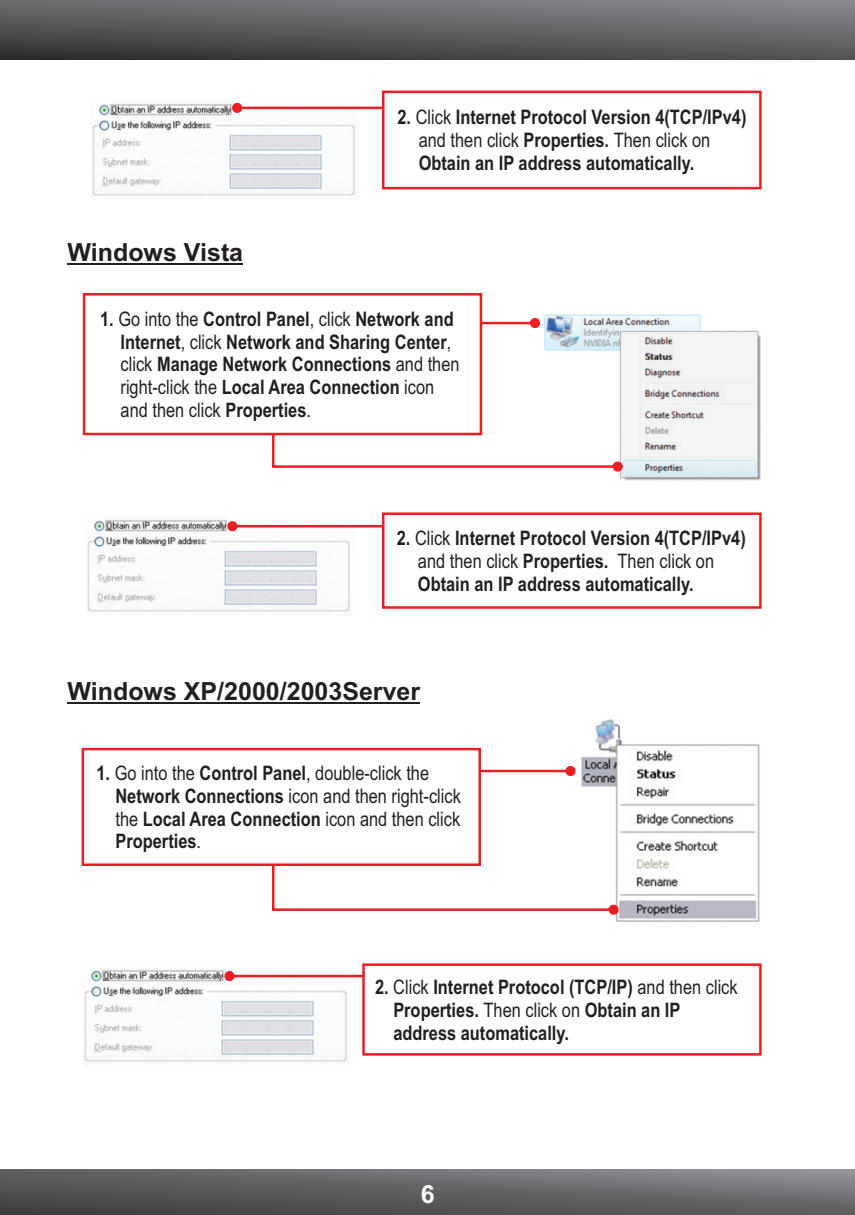
<style>
.page{position:relative;width:855px;height:1215px;background:#fff}
.page>*{position:absolute;margin:0;border:0;box-sizing:border-box;transform-origin:0 0}
.t1{font:700 25px "Arial";color:#231f20}
.t2{font:700 25px "Arial";color:#fff}
.t3{font:700 20px/22.8px "Arial Narrow";color:#231f20}
.t4{font:20px/22.8px "Arial Narrow";color:#231f20}
.s1{font-weight:400}
.s2{font-weight:700}
</style>
<div class="page">
<svg style="left:0;top:0;width:855px;height:59px;background:#5e5e61"></svg>
<svg style="left:0;top:1170px;width:855px;height:45px;background:#606163"></svg>
<img style="left:91px;top:101px;width:264px;height:95px">
<svg style="left:232px;top:90px;width:530px;height:101px"></svg>
<img style="left:544px;top:314px;width:216px;height:167px">
<svg style="left:483px;top:318px;width:57px;height:10px"></svg>
<svg style="left:272px;top:374px;width:351px;height:98px"></svg>
<svg style="left:82px;top:293px;width:401px;height:144px"></svg>
<hr style="left:68px;top:263px;width:175px;height:1px;background:#231f20">
<img style="left:86px;top:517px;width:263px;height:95px">
<svg style="left:227px;top:512px;width:535px;height:98px"></svg>
<img style="left:581px;top:719px;width:179px;height:203px">
<img style="left:83px;top:967px;width:264px;height:95px">
<svg style="left:482px;top:766px;width:94px;height:10px"></svg>
<svg style="left:272px;top:804px;width:347px;height:111px"></svg>
<svg style="left:81px;top:747px;width:401px;height:120px"></svg>
<hr style="left:68px;top:702px;width:352px;height:2px;background:#231f20">
<svg style="left:224px;top:963px;width:538px;height:94px"></svg>
<p class="t1" style="left:68px;top:243px;width:177px">Windows Vista</p>
<p class="t3" style="left:419px;top:108px;width:329px;text-indent:-21px">2. <span class="s1">Click</span> Internet Protocol Version 4(TCP/IPv4) <span class="s1">and then click</span> Properties. <span class="s1">Then click on<br></span>Obtain an IP address automatically.</p>
<p class="t3" style="left:121px;top:309px;width:341px;text-indent:-20px">1. <span class="s1">Go into the</span> Control Panel<span class="s1">, click</span> Network and Internet<span class="s1">, click</span> Network and Sharing Center<span class="s1">, click</span> Manage Network Connections <span class="s1">and then right-click the</span> Local Area Connection <span class="s1">icon and then click</span> Properties<span class="s1">.</span></p>
<p class="t3" style="left:418px;top:528px;width:329px;text-indent:-21px">2. <span class="s1">Click</span> Internet Protocol Version 4(TCP/IPv4) <span class="s1">and then click</span> Properties. <span class="s1">Then click on<br></span>Obtain an IP address automatically.</p>
<p class="t1" style="left:68px;top:682px;width:354px">Windows XP/2000/2003Server</p>
<p class="t4" style="left:115px;top:763px;width:347px;text-indent:-19px"><span class="s2">1.</span> Go into the <span class="s2">Control Panel</span>, double-click the <span class="s2">Network Connections</span> icon and then right-click the <span class="s2">Local Area Connection</span> icon and then click <span class="s2">Properties</span>.</p>
<p class="t3" style="left:393px;top:977px;width:346px;text-indent:-18px">2. <span class="s1">Click</span> Internet Protocol (TCP/IP) <span class="s1">and then click<br></span>Properties. <span class="s1">Then click on</span> Obtain an IP address automatically.</p>
<p class="t2" style="left:421px;top:1185px;width:15px">6</p>
</div>
